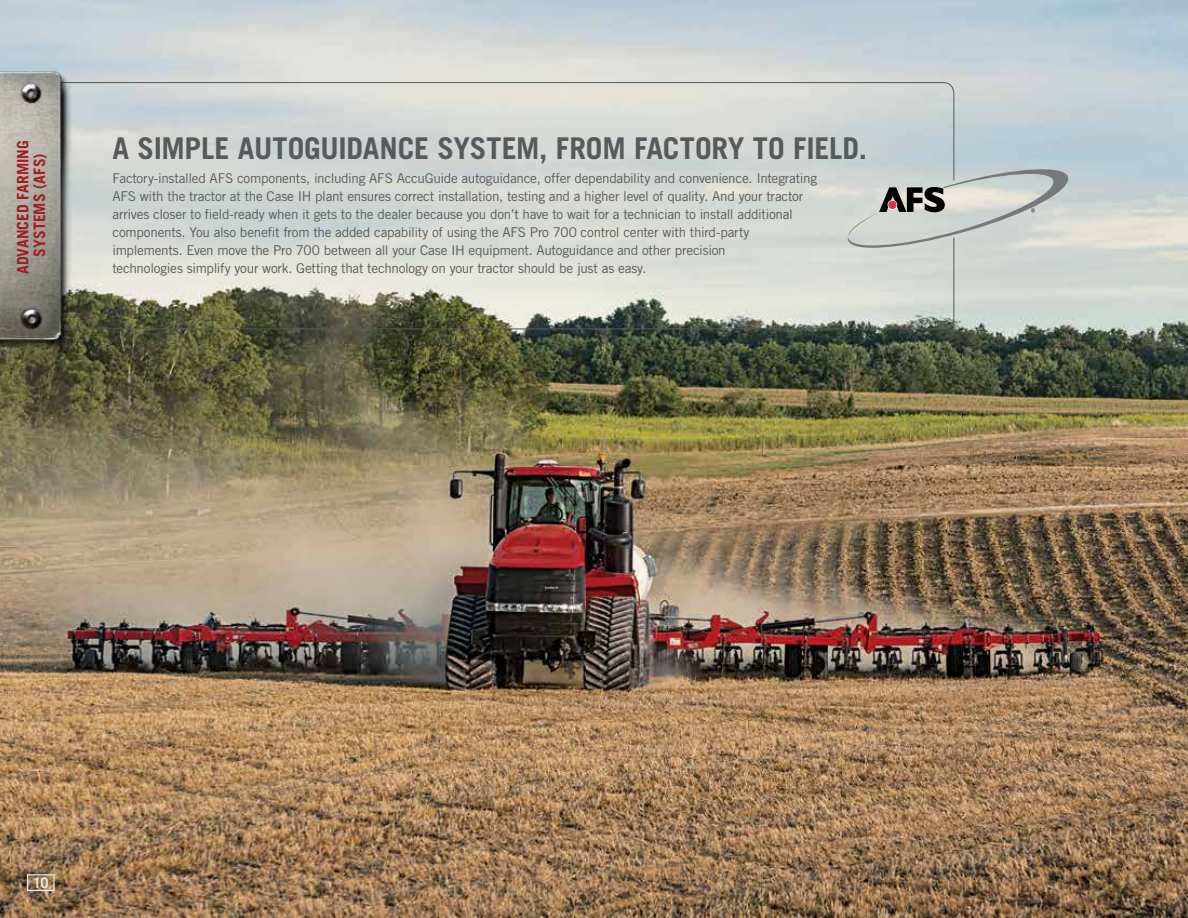
<style>
.page{position:relative;width:1188px;height:918px;background:#fff}
.page>*{position:absolute;margin:0;border:0;box-sizing:border-box;transform-origin:0 0}
.t1{font:700 30px "Trade Gothic LT Std";letter-spacing:-.005em;color:#58595b}
.t2{font:700 15.75px "Trade Gothic LT Std";color:#9d1d21}
.t3{font:700 14.55px "Trade Gothic LT Std";color:#e6e7e8}
.t4{font:13.5px/18px "Trade Gothic LT Std";letter-spacing:-.02em;color:#58595b}
</style>
<div class="page">
<img style="left:0;top:0;width:1188px;height:918px">
<svg style="left:79px;top:82px;width:876px;height:248px;background:#cbcfc8"></svg>
<img style="left:0;top:66px;width:79px;height:295px">
<div style="left:27px;top:874px;width:28px;height:17px;border:1px solid #e6e7e8"></div>
<svg style="left:848px;top:169px;width:220px;height:79px;background:#c1c4c0"></svg>
<p class="t2" style="left:13px;top:274px;width:135px;rotate:-90deg">ADVANCED FARMING</p>
<p class="t2" style="left:30px;top:257px;width:104px;rotate:-90deg">SYSTEMS (AFS)</p>
<h1 class="t1" style="left:112px;top:129px;width:756px">A SIMPLE AUTOGUIDANCE SYSTEM, FROM FACTORY TO FIELD.</h1>
<p class="t4" style="left:112px;top:169px;width:706px">Factory-installed AFS components, including AFS AccuGuide autoguidance, offer dependability and convenience. Integrating AFS with the tractor at the Case IH plant ensures correct installation, testing and a higher level of quality. And your tractor arrives closer to field-ready when it gets to the dealer because you don’t have to wait for a technician to install additional components. You also benefit from the added capability of using the AFS Pro 700 control center with third-party implements. Even move the Pro 700 between all your Case IH equipment. Autoguidance and other precision</p>
<p class="t4" style="left:112px;top:259px;width:536px">technologies simplify your work. Getting that technology on your tractor should be just as easy.</p>
<p class="t3" style="left:33px;top:874px;width:17px">10</p>
</div>
